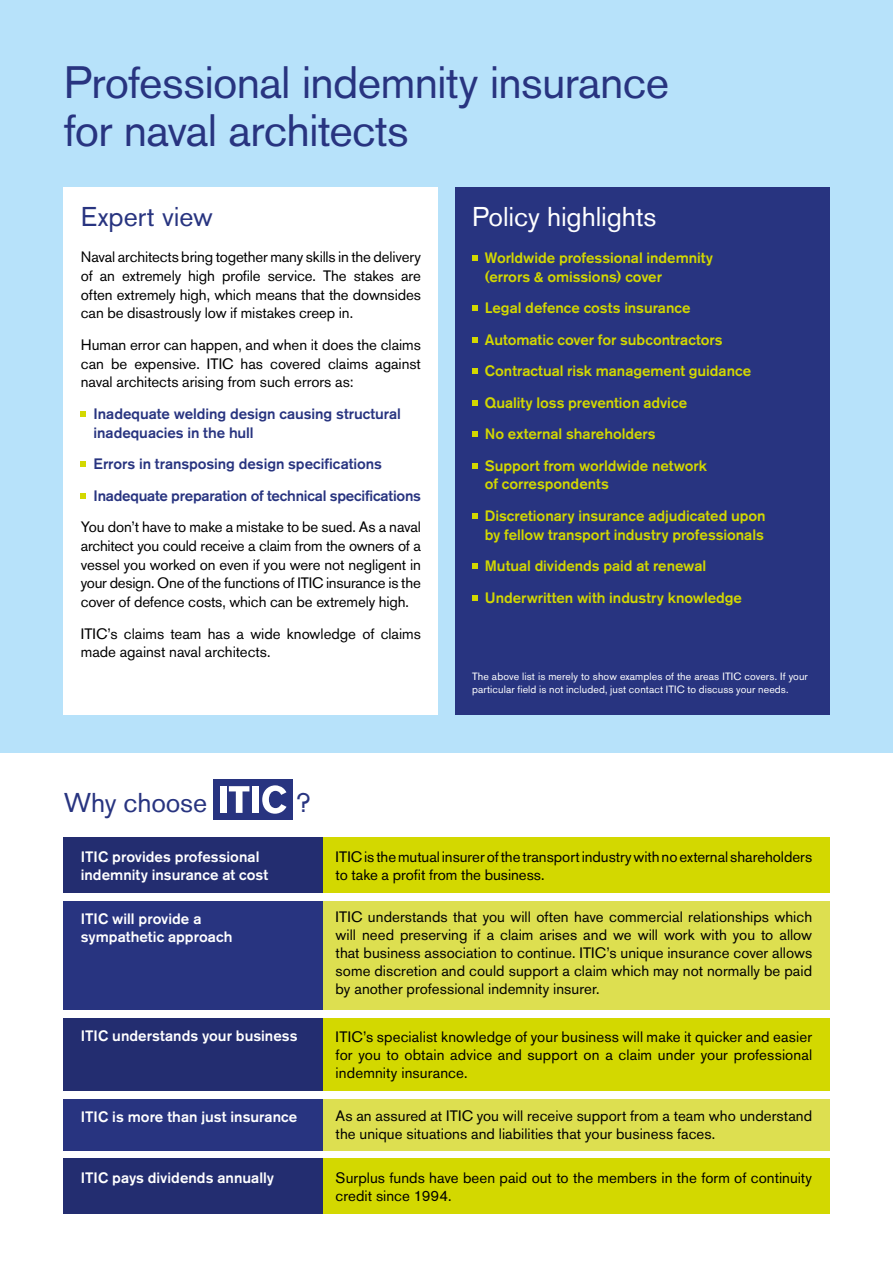
<style>
.page{position:relative;width:893px;height:1263px;background:#fff}
.page>*{position:absolute;margin:0;border:0;box-sizing:border-box;transform-origin:0 0}
.t1{font:45px/48px "Akzidenz Grotesk BE";letter-spacing:-.015em;color:#283480}
.t2{font:27px "Akzidenz Grotesk BE";color:#283480}
.t3{font:27px "Akzidenz Grotesk BE";letter-spacing:-.005em;color:#fff}
.t4{font:15px/18.8px "Akzidenz Grotesk BE";color:#000;text-align:justify}
.t5{font:500 15px/31.5px "Akzidenz Grotesk BE";letter-spacing:-.005em;color:#d3d800}
.t6{font:500 15px/18px "Akzidenz Grotesk BE";color:#fff}
.t7{font:500 15px/18.8px "Akzidenz Grotesk BE";letter-spacing:-.005em;color:#283480}
.t8{font:10.5px/13.5px "Akzidenz Grotesk BE";letter-spacing:.01em;color:#fff}
</style>
<div class="page">
<div style="left:0;top:0;width:893px;height:753px;background:#b7e2fa"></div>
<div style="left:64px;top:187px;width:374px;height:527px;background:#fff"></div>
<div style="left:455px;top:187px;width:374px;height:527px;background:#283480"></div>
<svg style="left:472px;top:255px;width:5px;height:6px"></svg>
<svg style="left:472px;top:305px;width:5px;height:6px"></svg>
<svg style="left:472px;top:337px;width:5px;height:5px"></svg>
<svg style="left:472px;top:368px;width:5px;height:6px"></svg>
<svg style="left:472px;top:400px;width:5px;height:5px"></svg>
<svg style="left:472px;top:431px;width:5px;height:6px"></svg>
<svg style="left:472px;top:463px;width:5px;height:5px"></svg>
<svg style="left:472px;top:513px;width:5px;height:6px"></svg>
<svg style="left:472px;top:564px;width:5px;height:5px"></svg>
<svg style="left:472px;top:595px;width:5px;height:5px"></svg>
<svg style="left:81px;top:411px;width:5px;height:6px"></svg>
<svg style="left:81px;top:462px;width:5px;height:5px"></svg>
<svg style="left:81px;top:493px;width:5px;height:5px"></svg>
<div style="left:64px;top:1018px;width:259px;height:73px;background:#232d70"></div>
<div style="left:64px;top:901px;width:259px;height:108px;background:#283480"></div>
<div style="left:323px;top:838px;width:506px;height:55px;background:#d3d800"></div>
<div style="left:323px;top:1018px;width:506px;height:73px;background:#d3d800"></div>
<div style="left:323px;top:1099px;width:506px;height:51px;background:#dddf50"></div>
<div style="left:323px;top:1159px;width:506px;height:55px;background:#d3d800"></div>
<div style="left:323px;top:901px;width:506px;height:108px;background:#dddf50"></div>
<div style="left:64px;top:838px;width:259px;height:55px;background:#232d70"></div>
<div style="left:64px;top:1099px;width:259px;height:51px;background:#283480"></div>
<div style="left:64px;top:1159px;width:259px;height:55px;background:#232d70"></div>
<div style="left:213px;top:779px;width:80px;height:40px;background:#283480"></div>
<div style="left:220px;top:786px;width:7px;height:27px;background:#fff"></div>
<svg style="left:229px;top:786px;width:20px;height:27px"></svg>
<div style="left:252px;top:786px;width:6px;height:27px;background:#fff"></div>
<svg style="left:262px;top:785px;width:24px;height:29px"></svg>
<h1 class="t1" style="left:64px;top:58px;width:607px">Professional indemnity insurance for naval architects</h1>
<h2 class="t2" style="left:81px;top:201px;width:134px">Expert view</h2>
<p class="t4" style="left:81px;top:248px;width:342px">Naval architects bring together many skills in the delivery of an extremely high profile service. The stakes are often extremely high, which means that the downsides can be disastrously low if mistakes creep in.</p>
<p class="t4" style="left:81px;top:335px;width:342px">Human error can happen, and when it does the claims can be expensive. ITIC has covered claims against naval architects arising from such errors as:</p>
<p class="t7" style="left:94px;top:404px;width:309px">Inadequate welding design causing structural inadequacies in the hull</p>
<p class="t7" style="left:94px;top:448px;width:329px;line-height:31.5px">Errors in transposing design specifications<br>Inadequate preparation of technical specifications</p>
<p class="t4" style="left:81px;top:518px;width:342px">You don’t have to make a mistake to be sued. As a naval architect you could receive a claim from the owners of a vessel you worked on even if you were not negligent in your design. One of the functions of ITIC insurance is the cover of defence costs, which can be extremely high.</p>
<p class="t4" style="left:81px;top:624px;width:342px">ITIC’s claims team has a wide knowledge of claims made against naval architects.</p>
<h2 class="t3" style="left:472px;top:201px;width:186px">Policy highlights</h2>
<p class="t5" style="left:485px;top:248px;width:230px;line-height:18.8px">Worldwide professional indemnity (errors &amp; omissions) cover</p>
<p class="t5" style="left:485px;top:292px;width:268px">Legal defence costs insurance<br>Automatic cover for subcontractors<br>Contractual risk management guidance<br>Quality loss prevention advice<br>No external shareholders<br>Support from worldwide network</p>
<p class="t5" style="left:485px;top:468px;width:282px">of correspondents<br>Discretionary insurance adjudicated upon</p>
<p class="t5" style="left:485px;top:518px;width:281px">by fellow transport industry professionals<br>Mutual dividends paid at renewal<br>Underwritten with industry knowledge</p>
<p class="t8" style="left:472px;top:669px;width:337px">The above list is merely to show examples of the areas ITIC covers. If your particular field is not included, just contact ITIC to discuss your needs.</p>
<h2 class="t2" style="left:64px;top:787px;width:145px">Why choose</h2>
<h2 class="t2" style="left:296px;top:787px;width:17px">?</h2>
<p class="t6" style="left:81px;top:848px;width:189px">ITIC provides professional indemnity insurance at cost</p>
<p class="t6" style="left:81px;top:910px;width:153px">ITIC will provide a sympathetic approach</p>
<p class="t6" style="left:81px;top:1026px;width:218px">ITIC understands your business</p>
<p class="t6" style="left:81px;top:1107px;width:218px">ITIC is more than just insurance</p>
<p class="t6" style="left:81px;top:1169px;width:195px">ITIC pays dividends annually</p>
<p class="t4" style="left:336px;top:848px;width:478px;line-height:18px">ITIC is the mutual insurer of the transport industry with no external shareholders to take a profit from the business.</p>
<p class="t4" style="left:336px;top:908px;width:478px;line-height:18px">ITIC understands that you will often have commercial relationships which will need preserving if a claim arises and we will work with you to allow that business association to continue. ITIC’s unique insurance cover allows some discretion and could support a claim which may not normally be paid by another professional indemnity insurer.</p>
<p class="t4" style="left:336px;top:1028px;width:478px;line-height:18px">ITIC’s specialist knowledge of your business will make it quicker and easier for you to obtain advice and support on a claim under your professional indemnity insurance.</p>
<p class="t4" style="left:336px;top:1107px;width:478px;line-height:18px">As an assured at ITIC you will receive support from a team who understand the unique situations and liabilities that your business faces.</p>
<p class="t4" style="left:336px;top:1169px;width:478px;line-height:18px">Surplus funds have been paid out to the members in the form of continuity credit since 1994.</p>
</div>
